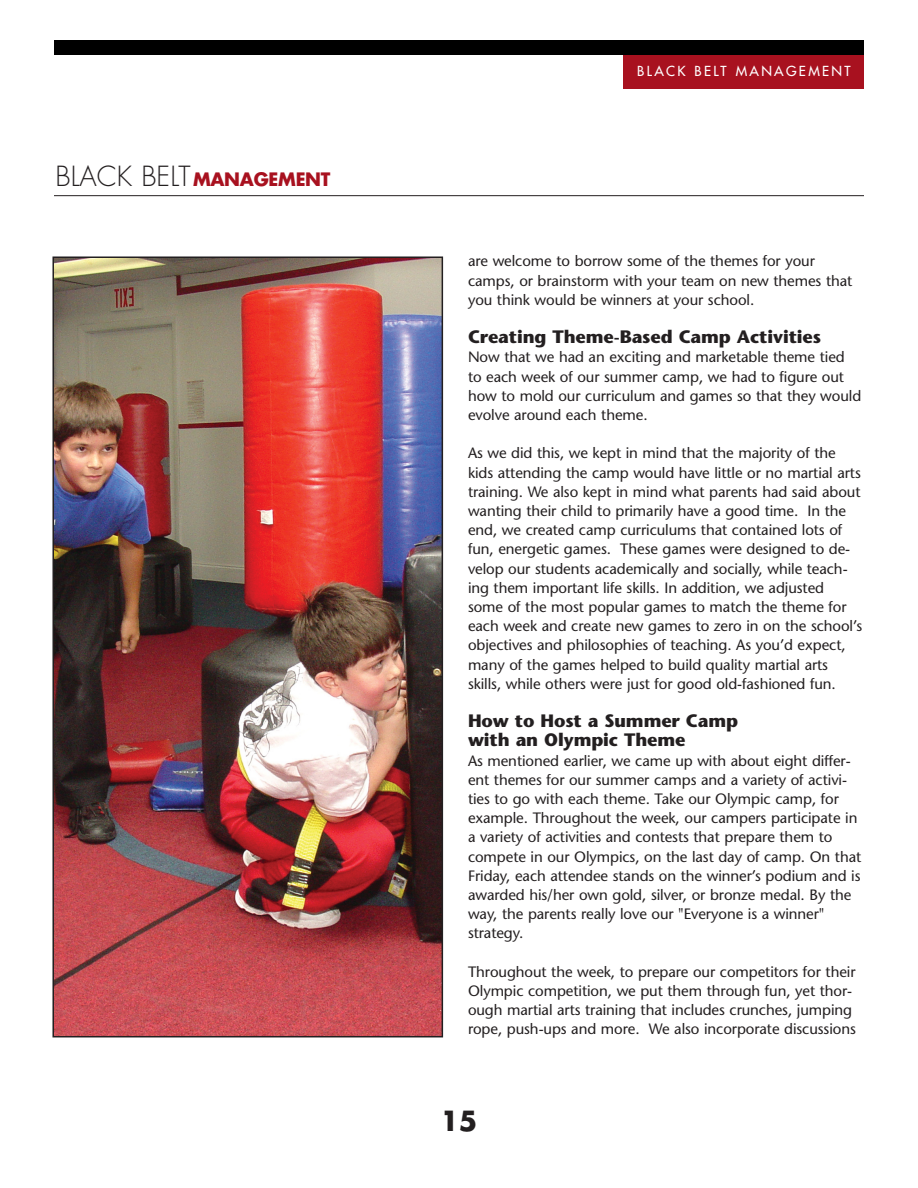
<style>
.page{position:relative;width:918px;height:1188px;background:#fff}
.page>*{position:absolute;margin:0;border:0;box-sizing:border-box;transform-origin:0 0}
.t1{font:700 27px "Futura";color:#231f20}
.t2{font:700 18px/19.2px "Stone Sans";letter-spacing:-.005em;color:#231f20}
.t3{font:700 18px "Futura";letter-spacing:-.015em;color:#a8111f}
.t4{font:15px/19.2px "Stone Sans";letter-spacing:-.005em;color:#231f20}
.t5{font:13.5px "Futura";letter-spacing:.175em;color:#fff}
.s1{font-weight:300;font-size:27px;color:#231f20}
</style>
<div class="page">
<hr style="left:54px;top:195px;width:810px;height:1px;background:#231f20">
<div style="left:624px;top:48px;width:240px;height:41px;background:#a8111f"></div>
<div style="left:54px;top:40px;width:810px;height:14px;background:#000"></div>
<img style="left:55px;top:259px;width:385px;height:775px">
<div style="left:52px;top:256px;width:391px;height:781px;border:2px solid #231f20"></div>
<p class="t3" style="left:56px;top:171px;width:277px"><span class="s1">BLACK BELT</span>MANAGEMENT</p>
<p class="t5" style="left:637px;top:65px;width:215px">BLACK BELT MANAGEMENT</p>
<p class="t4" style="left:468px;top:253px;width:386px">are welcome to borrow some of the themes for your camps, or brainstorm with your team on new themes that you think would be winners at your school.</p>
<p class="t2" style="left:468px;top:329px;width:355px">Creating Theme-Based Camp Activities</p>
<p class="t4" style="left:468px;top:349px;width:395px">Now that we had an exciting and marketable theme tied to each week of our summer camp, we had to figure out how to mold our curriculum and games so that they would evolve around each theme.</p>
<p class="t4" style="left:468px;top:445px;width:396px">As we did this, we kept in mind that the majority of the kids attending the camp would have little or no martial arts training. We also kept in mind what parents had said about wanting their child to primarily have a good time. In the end, we created camp curriculums that contained lots of fun, energetic games. These games were designed to de&shy;velop our students academically and socially, while teach&shy;ing them important life skills. In addition, we adjusted some of the most popular games to match the theme for each week and create new games to zero in on the school’s objectives and philosophies of teaching. As you’d expect, many of the games helped to build quality martial arts skills, while others were just for good old-fashioned fun.</p>
<p class="t2" style="left:468px;top:713px;width:272px">How to Host a Summer Camp with an Olympic Theme</p>
<p class="t4" style="left:468px;top:752px;width:395px">As mentioned earlier, we came up with about eight differ&shy;ent themes for our summer camps and a variety of activi&shy;ties to go with each theme. Take our Olympic camp, for example. Throughout the week, our campers participate in a variety of activities and contests that prepare them to compete in our Olympics, on the last day of camp. On that Friday, each attendee stands on the winner’s podium and is awarded his/her own gold, silver, or bronze medal. By the way, the parents really love our "Everyone is a winner" strategy.</p>
<p class="t4" style="left:468px;top:963px;width:389px">Throughout the week, to prepare our competitors for their Olympic competition, we put them through fun, yet thor&shy;ough martial arts training that includes crunches, jumping rope, push-ups and more. We also incorporate discussions</p>
<h1 class="t1" style="left:440px;top:1108px;width:39px">15</h1>
</div>
